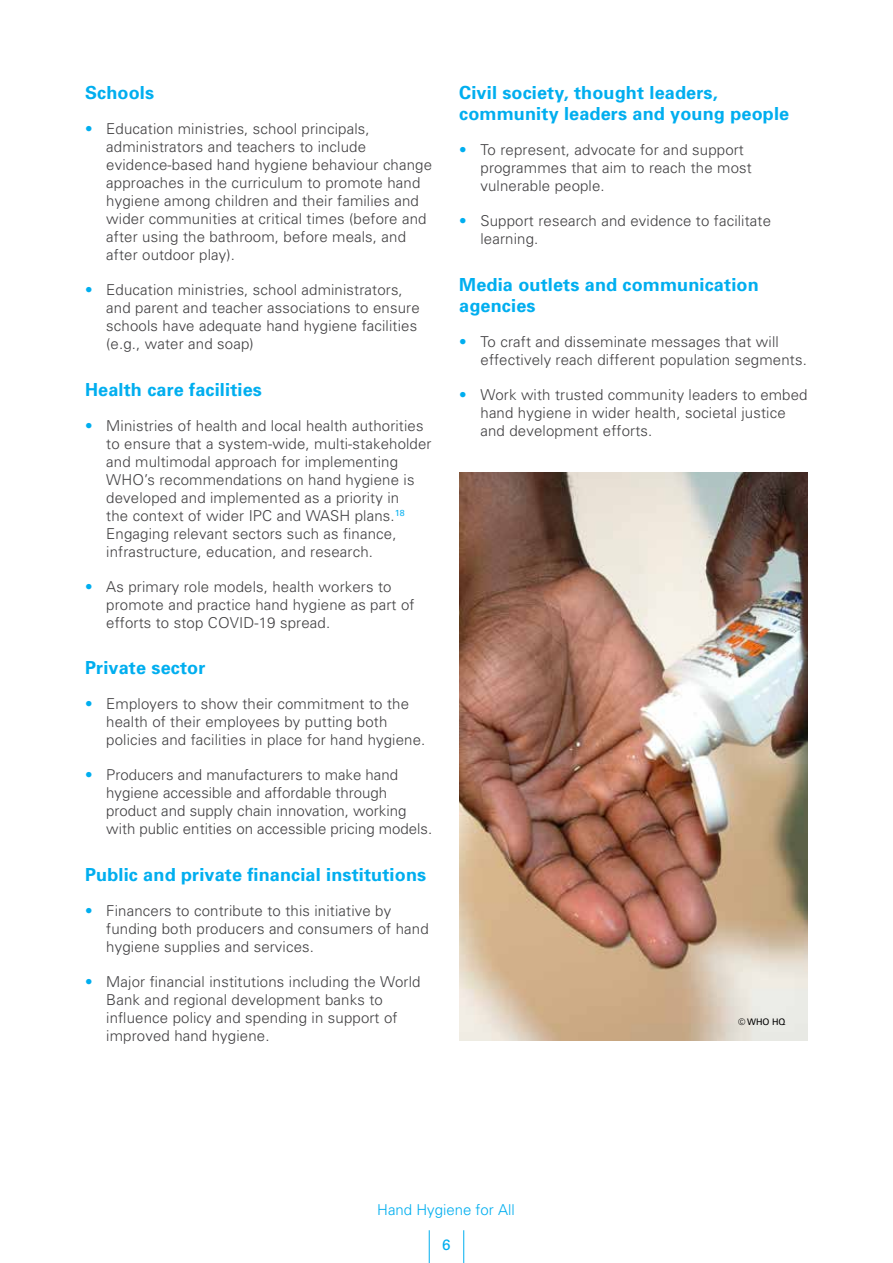
<style>
.page{position:relative;width:893px;height:1263px;background:#fff}
.page>*{position:absolute;margin:0;border:0;box-sizing:border-box;transform-origin:0 0}
.t1{font:700 18px/21px "Univers";letter-spacing:.01em;color:#00aeef}
.t2{font:300 15px/18px "Univers";letter-spacing:.01em;color:#414042}
.t3{font:300 15px "Univers";color:#00aeef}
.t4{font:15px "Univers";color:#00aeef}
.t5{font:9px "Univers LT Std";color:#000}
.s1{color:#00aeef}
</style>
<div class="page">
<hr style="left:429px;top:1230px;width:1px;height:33px;background:#00aeef">
<hr style="left:463px;top:1230px;width:1px;height:33px;background:#00aeef">
<img style="left:459px;top:472px;width:349px;height:568px">
<p class="t1" style="left:85px;top:82px;width:71px">Schools</p>
<p class="t2" style="left:106px;top:120px;width:327px;text-indent:-21px"><span class="s1">•</span> Education ministries, school principals, administrators and teachers to include evidence-based hand hygiene behaviour change approaches in the curriculum to promote hand hygiene among children and their families and wider communities at critical times (before and after using the bathroom, before meals, and after outdoor play).</p>
<p class="t2" style="left:106px;top:281px;width:315px;text-indent:-21px"><span class="s1">•</span> Education ministries, school administrators, and parent and teacher associations to ensure schools have adequate hand hygiene facilities (e.g., water and soap)</p>
<p class="t1" style="left:85px;top:379px;width:178px">Health care facilities</p>
<p class="t2" style="left:106px;top:417px;width:327px;text-indent:-21px"><span class="s1">•</span> Ministries of health and local health authorities to ensure that a system-wide, multi-stakeholder and multimodal approach for implementing WHO’s recommendations on hand hygiene is developed and implemented as a priority in<br>the context of wider IPC and WASH plans.<sup>18<br></sup>Engaging relevant sectors such as finance, infrastructure, education, and research.</p>
<p class="t2" style="left:106px;top:578px;width:310px;text-indent:-21px"><span class="s1">•</span> As primary role models, health workers to promote and practice hand hygiene as part of efforts to stop COVID-19 spread.</p>
<p class="t1" style="left:85px;top:657px;width:122px">Private sector</p>
<p class="t2" style="left:106px;top:695px;width:321px;text-indent:-21px"><span class="s1">•</span> Employers to show their commitment to the health of their employees by putting both policies and facilities in place for hand hygiene.</p>
<p class="t2" style="left:106px;top:766px;width:327px;text-indent:-21px"><span class="s1">•</span> Producers and manufacturers to make hand hygiene accessible and affordable through product and supply chain innovation, working with public entities on accessible pricing models.</p>
<p class="t1" style="left:85px;top:864px;width:343px">Public and private financial institutions</p>
<p class="t2" style="left:106px;top:902px;width:324px;text-indent:-21px"><span class="s1">•</span> Financers to contribute to this initiative by funding both producers and consumers of hand hygiene supplies and services.</p>
<p class="t2" style="left:106px;top:973px;width:316px;text-indent:-21px"><span class="s1">•</span> Major financial institutions including the World Bank and regional development banks to influence policy and spending in support of improved hand hygiene.</p>
<p class="t1" style="left:459px;top:82px;width:331px">Civil society, thought leaders, community leaders and young people</p>
<p class="t2" style="left:480px;top:141px;width:273px;text-indent:-21px"><span class="s1">•</span> To represent, advocate for and support programmes that aim to reach the most vulnerable people.</p>
<p class="t2" style="left:480px;top:212px;width:292px;text-indent:-21px"><span class="s1">•</span> Support research and evidence to facilitate learning.</p>
<p class="t1" style="left:459px;top:274px;width:301px">Media outlets and communication agencies</p>
<p class="t2" style="left:480px;top:333px;width:328px;text-indent:-21px"><span class="s1">•</span> To craft and disseminate messages that will effectively reach different population segments.</p>
<p class="t2" style="left:480px;top:386px;width:329px;text-indent:-21px"><span class="s1">•</span> Work with trusted community leaders to embed hand hygiene in wider health, societal justice and development efforts.</p>
<p class="t5" style="left:738px;top:1017px;width:49px">© WHO HQ</p>
<p class="t3" style="left:377px;top:1201px;width:139px">Hand Hygiene for All</p>
<p class="t4" style="left:442px;top:1236px;width:10px">6</p>
</div>
